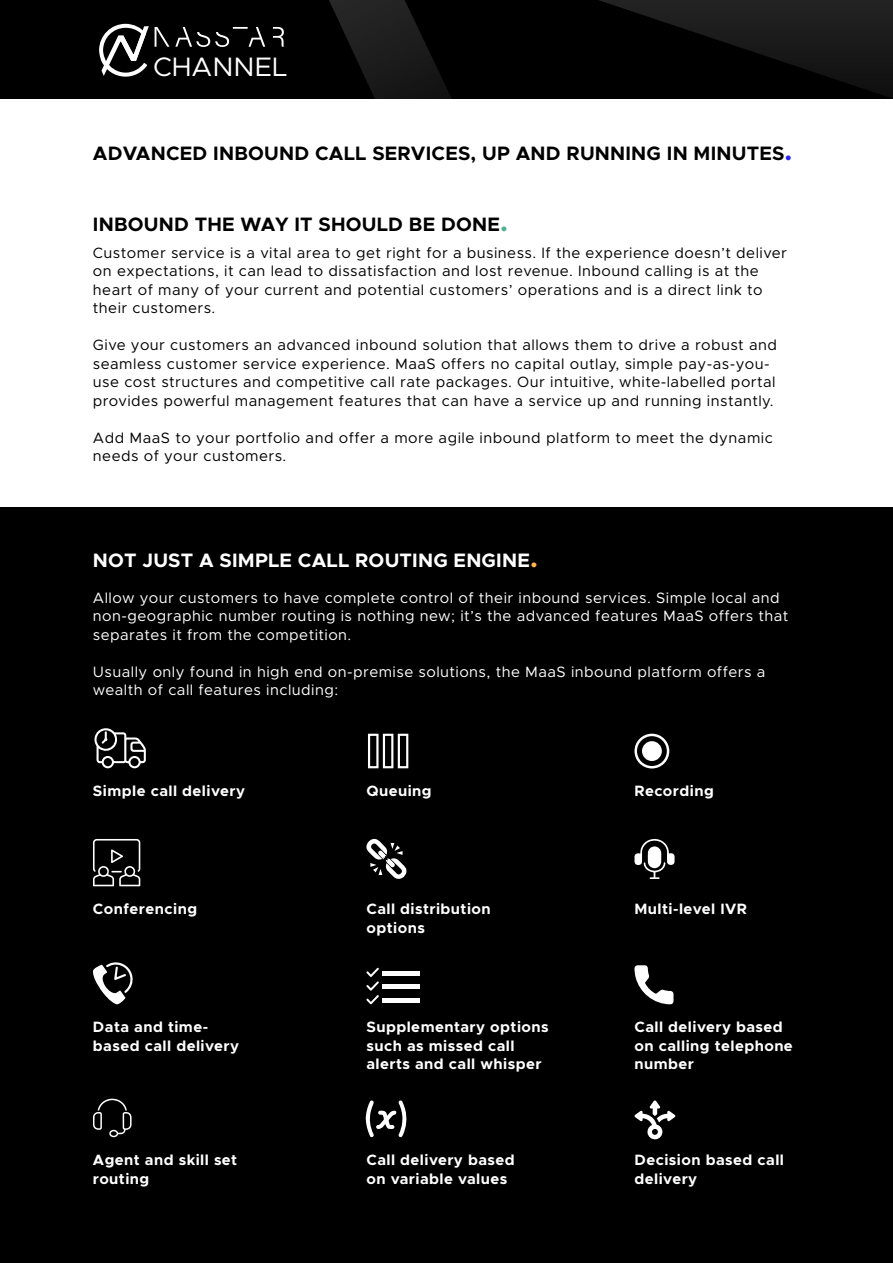
<style>
.page{position:relative;width:893px;height:1263px;background:#fff}
.page>*{position:absolute;margin:0;border:0;box-sizing:border-box;transform-origin:0 0}
.t1{font:26.85px "Metropolis";color:#fff}
.t2{font:700 19.5px "Metropolis";letter-spacing:.01em;color:#000}
.t3{font:700 19.5px "Metropolis";letter-spacing:.01em;color:#fff}
.t4{font:15px/18.5px "Metropolis";letter-spacing:.03em;color:#000}
.t5{font:700 15px/18.5px "Metropolis";letter-spacing:.03em;color:#fff}
.t6{font:15px/18.5px "Metropolis";letter-spacing:.03em;color:#fff}
.s1{font-size:27px;color:#2a26f9}
.s2{font-size:27px;color:#4eb38d}
.s3{font-size:27px;color:#ffb548}
</style>
<div class="page">
<div style="left:0;top:507px;width:893px;height:756px;background:#000"></div>
<div style="left:0;top:0;width:893px;height:99px;background:#000"></div>
<img style="left:599px;top:0;width:294px;height:98px">
<img style="left:265px;top:0;width:187px;height:99px">
<svg style="left:273px;top:27px;width:11px;height:20px"></svg>
<svg style="left:155px;top:27px;width:110px;height:20px"></svg>
<svg style="left:99px;top:24px;width:50px;height:53px"></svg>
<svg style="left:94px;top:728px;width:52px;height:40px"></svg>
<svg style="left:368px;top:733px;width:41px;height:36px"></svg>
<svg style="left:634px;top:839px;width:41px;height:40px"></svg>
<svg style="left:93px;top:839px;width:47px;height:47px"></svg>
<svg style="left:366px;top:839px;width:40px;height:40px"></svg>
<svg style="left:634px;top:734px;width:35px;height:34px"></svg>
<div style="left:642px;top:741px;width:20px;height:20px;background:#fff;border-radius:50%"></div>
<svg style="left:93px;top:962px;width:40px;height:42px"></svg>
<hr style="left:382px;top:972px;width:37px;height:4px;background:#fff">
<hr style="left:382px;top:985px;width:37px;height:4px;background:#fff">
<hr style="left:382px;top:999px;width:37px;height:4px;background:#fff">
<svg style="left:366px;top:968px;width:13px;height:36px"></svg>
<svg style="left:634px;top:965px;width:39px;height:39px"></svg>
<svg style="left:93px;top:1098px;width:39px;height:39px"></svg>
<svg style="left:366px;top:1100px;width:41px;height:37px"></svg>
<svg style="left:634px;top:1100px;width:41px;height:40px"></svg>
<h1 class="t1" style="left:153px;top:50px;width:136px">CHANNEL</h1>
<h2 class="t2" style="left:93px;top:141px;width:701px">ADVANCED INBOUND CALL SERVICES, UP AND RUNNING IN MINUTES<span class="s1">.</span></h2>
<h2 class="t2" style="left:93px;top:212px;width:416px">INBOUND THE WAY IT SHOULD BE DONE<span class="s2">.</span></h2>
<p class="t4" style="left:93px;top:243px;width:695px">Customer service is a vital area to get right for a business. If the experience doesn’t deliver on expectations, it can lead to dissatisfaction and lost revenue. Inbound calling is at the heart of many of your current and potential customers’ operations and is a direct link to their customers.</p>
<p class="t4" style="left:93px;top:336px;width:685px">Give your customers an advanced inbound solution that allows them to drive a robust and seamless customer service experience. MaaS offers no capital outlay, simple pay-as-you&shy;use cost structures and competitive call rate packages. Our intuitive, white-labelled portal provides powerful management features that can have a service up and running instantly.</p>
<p class="t4" style="left:93px;top:428px;width:681px">Add MaaS to your portfolio and offer a more agile inbound platform to meet the dynamic needs of your customers.</p>
<h2 class="t3" style="left:93px;top:548px;width:446px">NOT JUST A SIMPLE CALL ROUTING ENGINE<span class="s3">.</span></h2>
<p class="t6" style="left:93px;top:589px;width:697px">Allow your customers to have complete control of their inbound services. Simple local and non-geographic number routing is nothing new; it’s the advanced features MaaS offers that separates it from the competition.</p>
<p class="t6" style="left:93px;top:662px;width:674px">Usually only found in high end on-premise solutions, the MaaS inbound platform offers a wealth of call features including:</p>
<p class="t5" style="left:93px;top:782px;width:154px">Simple call delivery</p>
<p class="t5" style="left:366px;top:782px;width:67px">Queuing</p>
<p class="t5" style="left:634px;top:782px;width:81px">Recording</p>
<p class="t5" style="left:93px;top:900px;width:106px">Conferencing</p>
<p class="t5" style="left:366px;top:900px;width:126px">Call distribution options</p>
<p class="t5" style="left:634px;top:900px;width:114px">Multi-level IVR</p>
<p class="t5" style="left:93px;top:1018px;width:148px">Data and time&shy;based call delivery</p>
<p class="t5" style="left:366px;top:1018px;width:184px">Supplementary options such as missed call alerts and call whisper</p>
<p class="t5" style="left:634px;top:1018px;width:160px">Call delivery based on calling telephone number</p>
<p class="t5" style="left:93px;top:1151px;width:146px">Agent and skill set routing</p>
<p class="t5" style="left:366px;top:1151px;width:150px">Call delivery based on variable values</p>
<p class="t5" style="left:634px;top:1151px;width:151px">Decision based call delivery</p>
</div>
